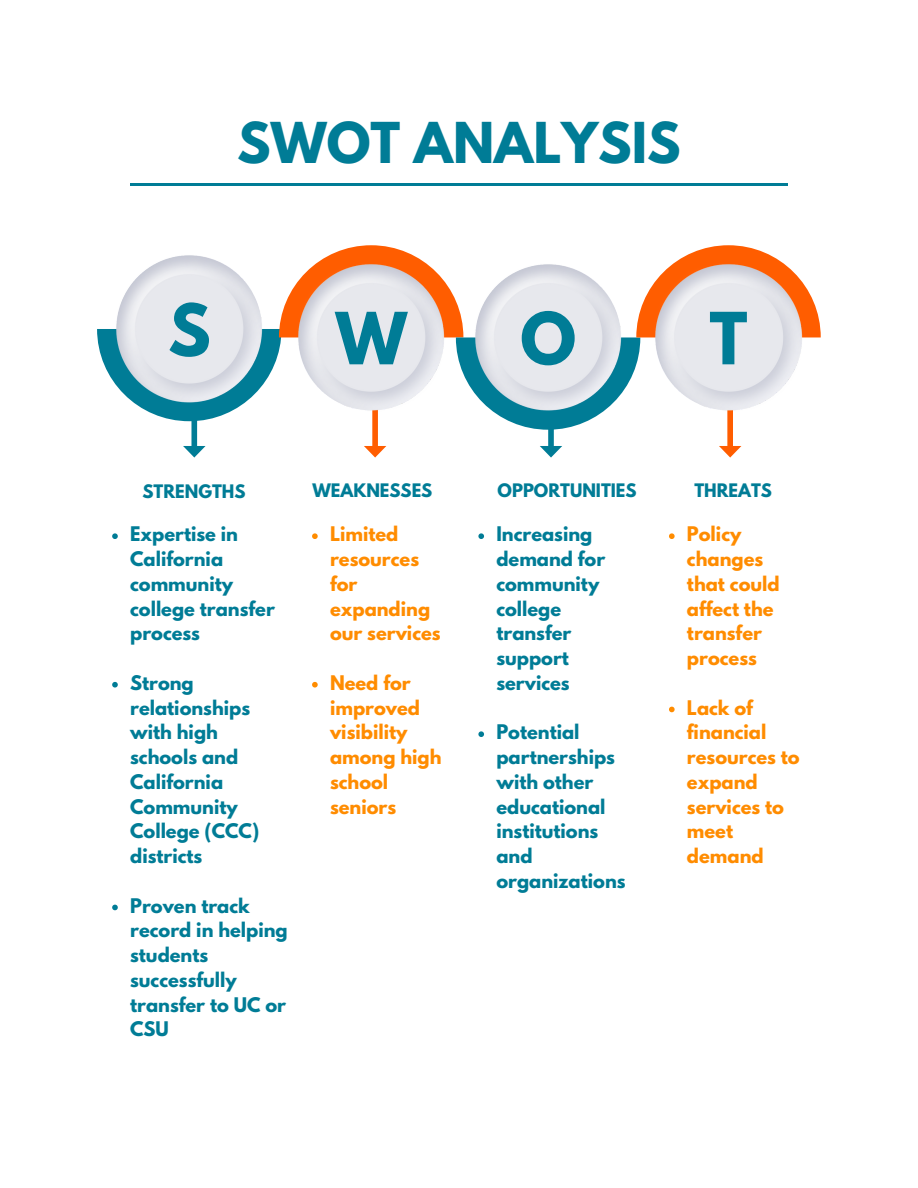
<style>
.page{position:relative;width:918px;height:1188px;background:#fff}
.page>*{position:absolute;margin:0;border:0;box-sizing:border-box;transform-origin:0 0}
.t1{font:700 63.75px "League Spartan";color:#007c96}
.t2{font:700 49.95px "League Spartan";color:#007c96}
.t3{font:700 17.85px/24.8px "League Spartan";color:#007c96}
.t4{font:700 17.85px/24.8px "League Spartan";color:#ff8c00}
.t5{font:700 16.5px "League Spartan";color:#007c96}
</style>
<div class="page">
<hr style="left:130px;top:183px;width:658px;height:2px;background:#007c96">
<svg style="left:97px;top:245px;width:724px;height:213px"></svg>
<img style="left:654px;top:262px;width:149px;height:151px">
<svg style="left:112px;top:533px;width:6px;height:6px"></svg>
<svg style="left:112px;top:682px;width:6px;height:6px"></svg>
<svg style="left:112px;top:905px;width:6px;height:5px"></svg>
<svg style="left:312px;top:533px;width:6px;height:6px"></svg>
<svg style="left:312px;top:682px;width:6px;height:6px"></svg>
<svg style="left:478px;top:533px;width:6px;height:6px"></svg>
<svg style="left:478px;top:731px;width:6px;height:6px"></svg>
<svg style="left:669px;top:533px;width:6px;height:6px"></svg>
<svg style="left:669px;top:707px;width:6px;height:5px"></svg>
<p class="t2" style="left:237px;top:118px;width:445px">SWOT ANALYSIS</p>
<p class="t1" style="left:168px;top:299px;width:44px">S</p>
<p class="t1" style="left:336px;top:307px;width:73px">W</p>
<p class="t1" style="left:520px;top:307px;width:57px">O</p>
<p class="t1" style="left:709px;top:307px;width:39px">T</p>
<p class="t5" style="left:143px;top:484px;width:105px">STRENGTHS</p>
<p class="t5" style="left:312px;top:482px;width:121px">WEAKNESSES</p>
<p class="t5" style="left:498px;top:482px;width:141px">OPPORTUNITIES</p>
<p class="t5" style="left:694px;top:482px;width:79px">THREATS</p>
<p class="t3" style="left:130px;top:524px;width:146px">Expertise in<br>California community college transfer process</p>
<p class="t3" style="left:130px;top:672px;width:131px">Strong relationships with high schools and<br>California<br>Community<br>College (CCC) districts</p>
<p class="t3" style="left:130px;top:895px;width:159px">Proven track record in helping students successfully transfer to UC or<br>CSU</p>
<p class="t4" style="left:330px;top:524px;width:112px">Limited resources for expanding our services</p>
<p class="t4" style="left:330px;top:672px;width:113px">Need for improved visibility among high school seniors</p>
<p class="t4" style="left:687px;top:524px;width:94px">Policy changes that could affect the transfer process</p>
<p class="t4" style="left:687px;top:697px;width:114px">Lack of financial resources to expand services to meet demand</p>
<p class="t3" style="left:496px;top:524px;width:110px">Increasing demand for community college transfer support services</p>
<p class="t3" style="left:496px;top:722px;width:131px">Potential partnerships with other educational institutions and organizations</p>
</div>
